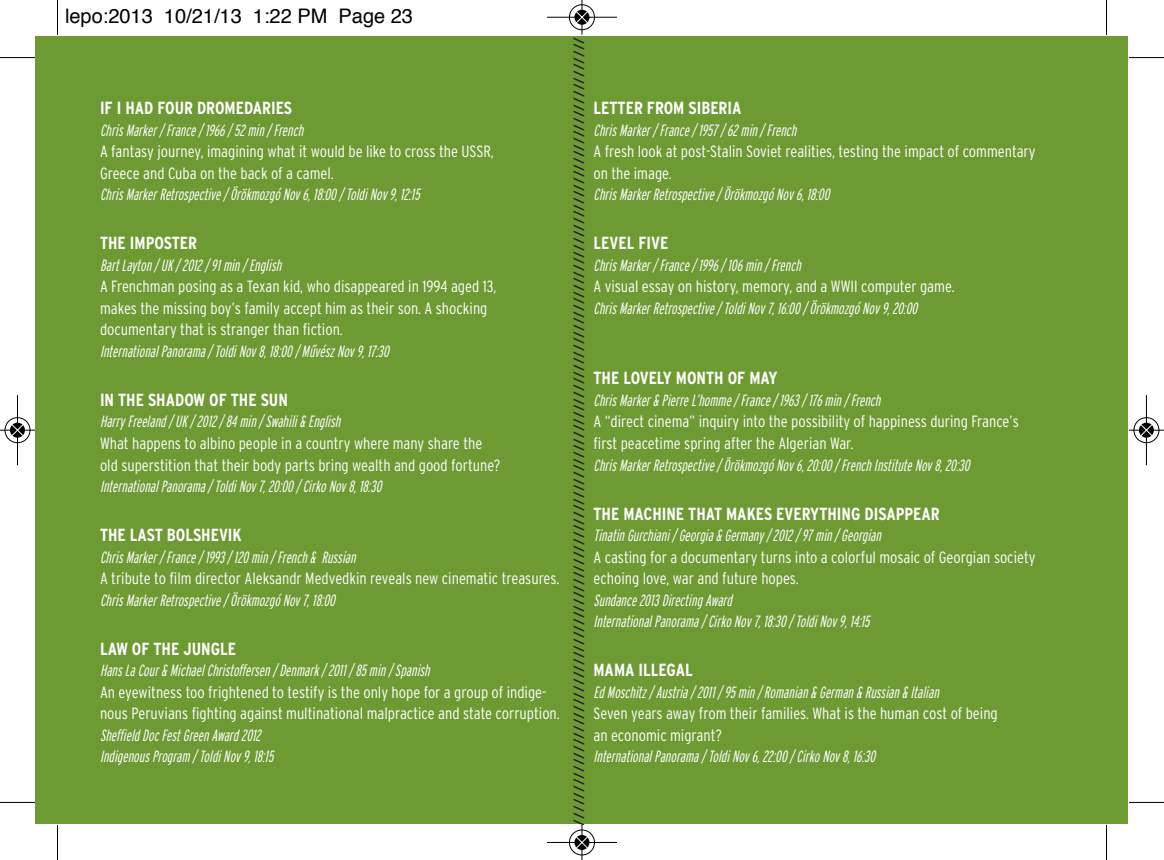
<style>
.page{position:relative;width:1164px;height:860px;background:#fff}
.page>*{position:absolute;margin:0;border:0;box-sizing:border-box;transform-origin:0 0}
.t1{font:20px "Helvetica";color:#000}
.t2{font:700 condensed 17.5px "Interstate M";color:#fff}
.t3{font:italic 300 extra-condensed 16.25px/21.5px "Interstate M";color:#fff}
.t4{font:300 condensed 16.25px/21.5px "Interstate M";color:#fff}
.t5{font:12px "Interstate M";color:#231f20;scale:1.25 1}
</style>
<div class="page">
<div style="left:35px;top:36px;width:1093px;height:787px;background:#6e9a34"></div>
<hr style="left:57px;top:0;width:1px;height:35px;background:#000">
<hr style="left:0;top:57px;width:35px;height:1px;background:#000">
<hr style="left:1106px;top:0;width:1px;height:35px;background:#000">
<hr style="left:1129px;top:57px;width:35px;height:1px;background:#000">
<hr style="left:57px;top:824px;width:1px;height:35px;background:#000">
<hr style="left:0;top:801px;width:35px;height:1px;background:#000">
<hr style="left:1106px;top:824px;width:1px;height:35px;background:#000">
<hr style="left:1129px;top:801px;width:35px;height:1px;background:#000">
<div style="left:569px;top:4px;width:26px;height:27px;border:2px solid #fff;border-radius:50%"></div>
<svg style="left:574px;top:9px;width:16px;height:16px"></svg>
<hr style="left:547px;top:17px;width:70px;height:1px;background:#000">
<hr style="left:581px;top:0;width:1px;height:35px;background:#000">
<div style="left:569px;top:4px;width:26px;height:26px;border:1px solid #000;border-radius:50%"></div>
<svg style="left:574px;top:10px;width:15px;height:15px"></svg>
<svg style="left:576px;top:11px;width:12px;height:13px"></svg>
<div style="left:569px;top:828px;width:26px;height:27px;border:2px solid #fff;border-radius:50%"></div>
<svg style="left:574px;top:834px;width:16px;height:16px"></svg>
<hr style="left:547px;top:841px;width:70px;height:1px;background:#000">
<hr style="left:581px;top:824px;width:1px;height:35px;background:#000">
<div style="left:569px;top:829px;width:26px;height:25px;border:1px solid #000;border-radius:50%"></div>
<svg style="left:574px;top:834px;width:15px;height:15px"></svg>
<svg style="left:576px;top:835px;width:12px;height:13px"></svg>
<div style="left:4px;top:416px;width:27px;height:27px;border:2px solid #fff;border-radius:50%"></div>
<svg style="left:9px;top:422px;width:16px;height:16px"></svg>
<hr style="left:17px;top:395px;width:1px;height:70px;background:#000">
<hr style="left:0;top:429px;width:35px;height:1px;background:#000">
<div style="left:5px;top:417px;width:25px;height:26px;border:1px solid #000;border-radius:50%"></div>
<svg style="left:10px;top:422px;width:15px;height:15px"></svg>
<svg style="left:11px;top:423px;width:13px;height:13px"></svg>
<div style="left:1133px;top:416px;width:27px;height:27px;border:2px solid #fff;border-radius:50%"></div>
<svg style="left:1138px;top:422px;width:16px;height:16px"></svg>
<hr style="left:1146px;top:395px;width:1px;height:70px;background:#000">
<hr style="left:1129px;top:429px;width:35px;height:1px;background:#000">
<div style="left:1133px;top:417px;width:26px;height:26px;border:1px solid #000;border-radius:50%"></div>
<svg style="left:1139px;top:422px;width:15px;height:15px"></svg>
<svg style="left:1140px;top:423px;width:13px;height:13px"></svg>
<p class="t1" style="left:65px;top:7px;width:350px">lepo:2013 10/21/13 1:22 PM Page 23</p>
<p class="t2" style="left:100px;top:98px;width:194px">IF I HAD FOUR DROMEDARIES</p>
<p class="t3" style="left:100px;top:119px;width:207px">Chris Marker / France / 1966 / 52 min / French</p>
<p class="t4" style="left:100px;top:141px;width:395px">A fantasy journey, imagining what it would be like to cross the USSR,<br>Greece and Cuba on the back of a camel.</p>
<p class="t3" style="left:100px;top:184px;width:324px">Chris Marker Retrospective / Örökmozg ó Nov 6, 18:00 / Toldi Nov 9, 12:15</p>
<p class="t2" style="left:100px;top:233px;width:99px">THE IMPOSTER</p>
<p class="t3" style="left:100px;top:254px;width:185px">Bart Layton / UK / 2012 / 91 min / Eng lish</p>
<p class="t4" style="left:100px;top:276px;width:398px">A Frenchman posing as a Texan kid, who disappeared in 1994 aged 13, makes the missing boy’s family accept him as their son. A shocking documentary that is stranger than fiction.</p>
<p class="t3" style="left:100px;top:340px;width:293px">International Panorama / Toldi Nov 8, 18:00 / Művész Nov 9, 17:30</p>
<p class="t2" style="left:100px;top:389px;width:189px">IN THE SHADOW OF THE SUN</p>
<p class="t3" style="left:100px;top:411px;width:244px">Harry Freeland / UK / 2012 / 84 min / Swahili &amp; Eng lish</p>
<p class="t4" style="left:100px;top:432px;width:402px">What happens to albino people in a country where many share the old superstition that their body parts bring wealth and good fortune?</p>
<p class="t3" style="left:100px;top:475px;width:286px">International Panorama / Toldi Nov 7, 20:00 / Cirko Nov 8, 18:30</p>
<p class="t2" style="left:100px;top:524px;width:143px">THE LAST BOLSHEVIK</p>
<p class="t3" style="left:100px;top:546px;width:260px">Chris Marker / France / 1993 / 120 min / French &amp; Russian</p>
<p class="t4" style="left:100px;top:567px;width:461px">A tribute to film director Aleksandr Medvedkin reveals new cinematic treasures.</p>
<p class="t3" style="left:100px;top:589px;width:239px">Chris Marker Retrospective / Örökmozg ó Nov 7, 18:00</p>
<p class="t2" style="left:100px;top:638px;width:138px">LAW OF THE JUNGLE</p>
<p class="t3" style="left:100px;top:659px;width:334px">Hans La Cour &amp; Michael Christoffersen / Denmark / 2011 / 85 min / Spanish</p>
<p class="t4" style="left:100px;top:681px;width:461px">An eyewitness too frightened to testify is the only hope for a group of indige&shy;nous Peruvians fighting against multinational malpractice and state corruption.</p>
<p class="t3" style="left:100px;top:724px;width:177px">Sheffield Doc Fest Green Award 2012<br>Indigenous Prog ram / Toldi Nov 9, 18:15</p>
<p class="t5" style="left:572px;top:825px;width:632px;rotate:-90deg">//////////////////////////////////////////////////////////////////////////////////////////////////////////////////////</p>
<p class="t2" style="left:593px;top:98px;width:150px">LETTER FROM SIBERIA</p>
<p class="t3" style="left:593px;top:119px;width:207px">Chris Marker / France / 1957 / 62 min / French</p>
<p class="t4" style="left:593px;top:141px;width:444px">A fresh look at post-Stalin Soviet realities, testing the impact of commentary on the image.</p>
<p class="t3" style="left:593px;top:184px;width:240px">Chris Marker Retrospective / Örökmozg ó Nov 6, 18:00</p>
<p class="t2" style="left:593px;top:233px;width:77px">LEVEL FIVE</p>
<p class="t3" style="left:593px;top:254px;width:211px">Chris Marker / France / 1996 / 106 min / French</p>
<p class="t4" style="left:593px;top:276px;width:363px">A visual essay on history, memory, and a WWII computer game.</p>
<p class="t3" style="left:593px;top:297px;width:328px">Chris Marker Retrospective / Toldi Nov 7, 16:00 / Örökmozg ó Nov 9, 20:00</p>
<p class="t2" style="left:593px;top:368px;width:186px">THE LOVELY MONTH OF MAY</p>
<p class="t3" style="left:593px;top:389px;width:291px">Chris Marker &amp; Pierre L’homme / France / 1963 / 176 min / French</p>
<p class="t4" style="left:593px;top:411px;width:427px">A “direct cinema” inquiry into the possibility of happiness during France’s first peacetime spring after the Algerian War.</p>
<p class="t3" style="left:593px;top:454px;width:380px">Chris Marker Retrospective / Örökmozg ó Nov 6, 20:00 / French Institute Nov 8, 20:30</p>
<p class="t2" style="left:593px;top:503px;width:348px">THE MACHINE THAT MAKES EVERYTHING DISAPPEAR</p>
<p class="t3" style="left:593px;top:524px;width:292px">Tinatin Gurchiani / Georgia &amp; Germany / 2012 / 97 min / Georgian</p>
<p class="t4" style="left:593px;top:546px;width:443px">A casting for a documentary turns into a colorful mosaic of Georgian society echoing love, war and future hopes.</p>
<p class="t3" style="left:593px;top:589px;width:280px">Sundance 2013 Directing Award<br>International Panorama / Cirko Nov 7, 18:30 / Toldi Nov 9, 14:15</p>
<p class="t2" style="left:593px;top:659px;width:101px">MAMA ILLEGAL</p>
<p class="t3" style="left:593px;top:681px;width:349px">Ed Moschitz / Austria / 2011 / 95 min / Romanian &amp; German &amp; Russian &amp; Italian</p>
<p class="t4" style="left:593px;top:702px;width:406px">Seven years away from their families. What is the human cost of being an economic migrant?</p>
<p class="t3" style="left:593px;top:745px;width:286px">International Panorama / Toldi Nov 6, 22:00 / Cirko Nov 8, 16:30</p>
</div>
